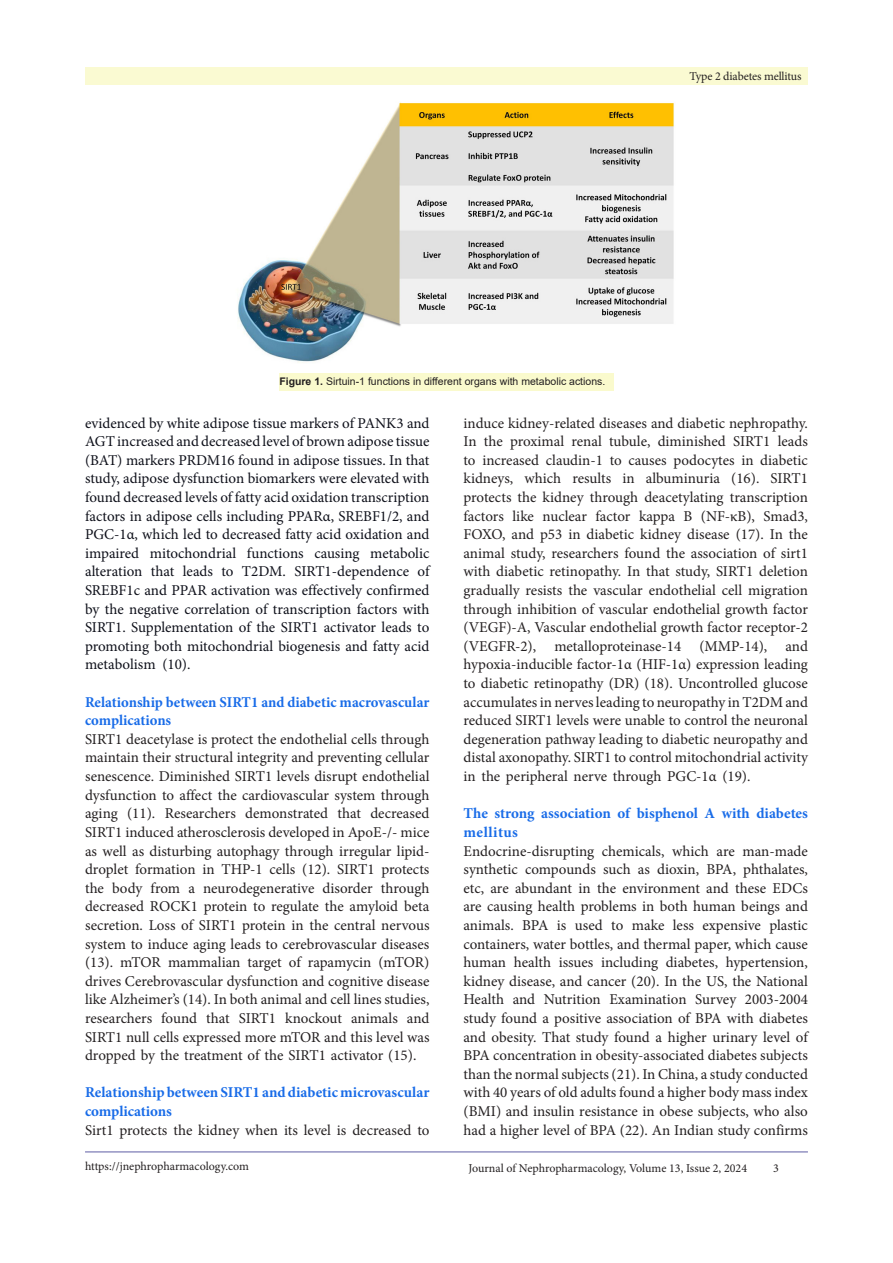
<style>
.page{position:relative;width:893px;height:1263px;background:#fff}
.page>*{position:absolute;margin:0;border:0;box-sizing:border-box;transform-origin:0 0}
.t1{font:15px/18.6px "Minion Pro";color:#231f20;text-align:justify}
.Normal__Web{font:15px/18.6px "Minion Pro";color:#0e101a;text-align:justify}
.t2{font:700 15px/18.6px "Minion Pro";color:#196ce8}
.t3{font:12px "Minion Pro";letter-spacing:-.005em;color:#231f20}
.t4{font:10.5px "Arial";color:#231f20}
.s1{font-weight:700}
</style>
<div class="page">
<hr style="left:85px;top:1152px;width:723px;height:1px;background:#5e5ca5">
<div style="left:85px;top:68px;width:723px;height:17px;background:#fafad2"></div>
<img style="left:238px;top:102px;width:436px;height:261px">
<div style="left:279px;top:373px;width:335px;height:18px;background:#fafacd"></div>
<p class="t3" style="left:689px;top:68px;width:114px">Type 2 diabetes mellitus</p>
<p class="t4" style="left:279px;top:374px;width:327px"><span class="s1">Figure 1.</span> Sirtuin-1 functions in different organs with metabolic actions.</p>
<p class="Normal__Web" style="left:85px;top:414px;width:346px">evidenced by white adipose tissue markers of PANK3 and AGT increased and decreased level of brown adipose tissue (BAT) markers PRDM16 found in adipose tissues. In that study, adipose dysfunction biomarkers were elevated with found decreased levels of fatty acid oxidation transcription factors in adipose cells including PPARα, SREBF1/2, and PGC-1α, which led to decreased fatty acid oxidation and impaired mitochondrial functions causing metabolic alteration that leads to T2DM. SIRT1-dependence of SREBF1c and PPAR activation was effectively confirmed by the negative correlation of transcription factors with SIRT1. Supplementation of the SIRT1 activator leads to promoting both mitochondrial biogenesis and fatty acid metabolism (10).</p>
<p class="t2" style="left:85px;top:692px;width:346px">Relationship between SIRT1 and diabetic macrovascular complications</p>
<p class="t1" style="left:85px;top:730px;width:346px">SIRT1 deacetylase is protect the endothelial cells through maintain their structural integrity and preventing cellular senescence. Diminished SIRT1 levels disrupt endothelial dysfunction to affect the cardiovascular system through aging (11). Researchers demonstrated that decreased SIRT1 induced atherosclerosis developed in ApoE-/- mice as well as disturbing autophagy through irregular lipid&shy;droplet formation in THP-1 cells (12). SIRT1 protects the body from a neurodegenerative disorder through decreased ROCK1 protein to regulate the amyloid beta secretion. Loss of SIRT1 protein in the central nervous system to induce aging leads to cerebrovascular diseases (13). mTOR mammalian target of rapamycin (mTOR) drives Cerebrovascular dysfunction and cognitive disease like Alzheimer’s (14). In both animal and cell lines studies, researchers found that SIRT1 knockout animals and SIRT1 null cells expressed more mTOR and this level was dropped by the treatment of the SIRT1 activator (15).</p>
<p class="t2" style="left:85px;top:1083px;width:346px">Relationship between SIRT1 and diabetic microvascular complications</p>
<p class="t1" style="left:85px;top:1120px;width:346px">Sirt1 protects the kidney when its level is decreased to</p>
<p class="t1" style="left:463px;top:414px;width:346px">induce kidney-related diseases and diabetic nephropathy.<br>In the proximal renal tubule, diminished SIRT1 leads to increased claudin-1 to causes podocytes in diabetic kidneys, which results in albuminuria (16). SIRT1 protects the kidney through deacetylating transcription factors like nuclear factor kappa B (NF-κB), Smad3, FOXO, and p53 in diabetic kidney disease (17). In the animal study, researchers found the association of sirt1 with diabetic retinopathy. In that study, SIRT1 deletion gradually resists the vascular endothelial cell migration through inhibition of vascular endothelial growth factor (VEGF)-A, Vascular endothelial growth factor receptor-2 (VEGFR-2), metalloproteinase-14 (MMP-14), and hypoxia-inducible factor-1α (HIF-1α) expression leading to diabetic retinopathy (DR) (18). Uncontrolled glucose accumulates in nerves leading to neuropathy in T2DM and reduced SIRT1 levels were unable to control the neuronal degeneration pathway leading to diabetic neuropathy and distal axonopathy. SIRT1 to control mitochondrial activity in the peripheral nerve through PGC-1α (19).</p>
<p class="t2" style="left:463px;top:804px;width:346px">The strong association of bisphenol A with diabetes mellitus</p>
<p class="t1" style="left:463px;top:841px;width:346px">Endocrine-disrupting chemicals, which are man-made synthetic compounds such as dioxin, BPA, phthalates, etc, are abundant in the environment and these EDCs are causing health problems in both human beings and animals. BPA is used to make less expensive plastic containers, water bottles, and thermal paper, which cause human health issues including diabetes, hypertension, kidney disease, and cancer (20). In the US, the National Health and Nutrition Examination Survey 2003-2004 study found a positive association of BPA with diabetes and obesity. That study found a higher urinary level of BPA concentration in obesity-associated diabetes subjects than the normal subjects (21). In China, a study conducted with 40 years of old adults found a higher body mass index (BMI) and insulin resistance in obese subjects, who also had a higher level of BPA (22). An Indian study confirms</p>
<p class="t3" style="left:85px;top:1158px;width:165px">https://jnephropharmacology.com</p>
<p class="t3" style="left:468px;top:1160px;width:280px">Journal of Nephropharmacology, Volume 13, Issue 2, 2024</p>
<p class="t3" style="left:773px;top:1160px;width:7px">3</p>
</div>
